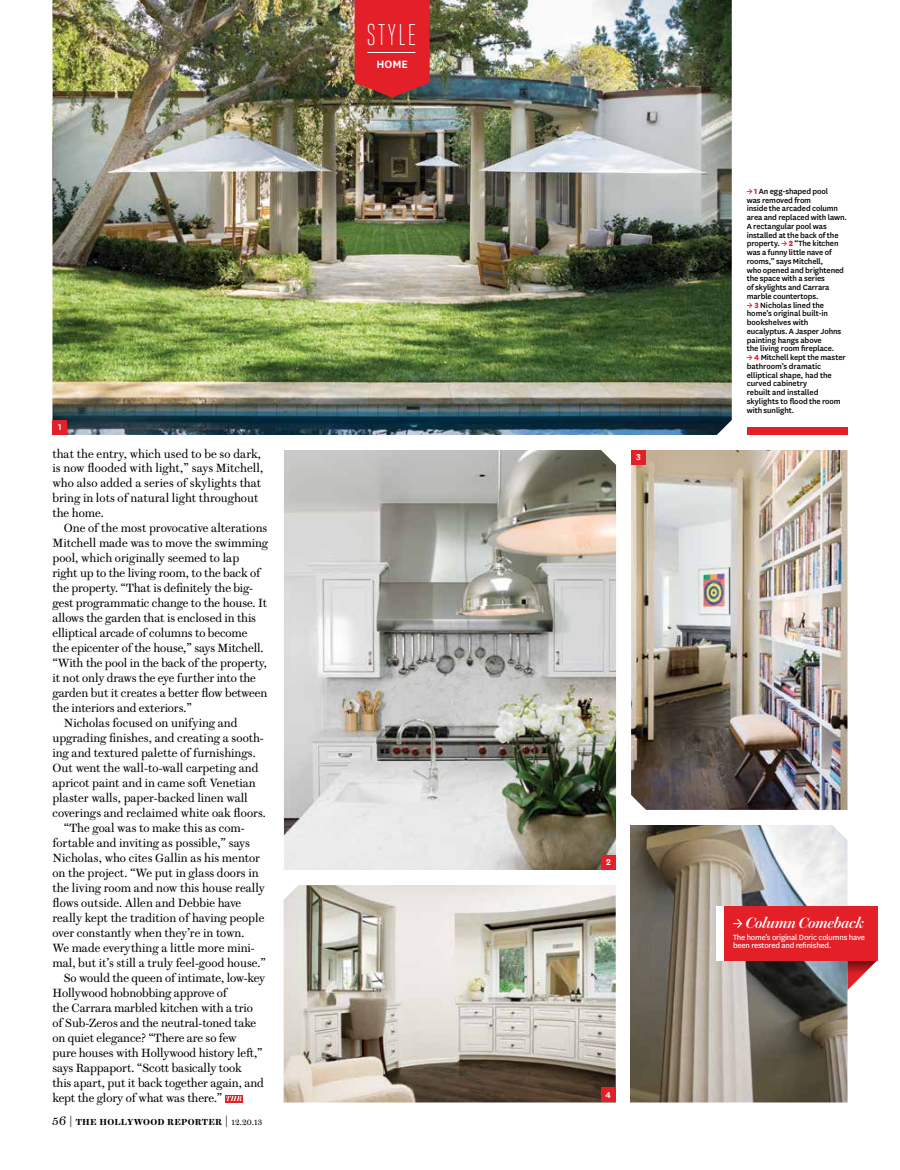
<style>
.page{position:relative;width:900px;height:1170px;background:#fff}
.page>*{position:absolute;margin:0;border:0;box-sizing:border-box;transform-origin:0 0}
.t1{font:300 30px "Heroic Condensed";letter-spacing:.055em;color:#fff}
.t2{font:italic 500 15px "Brunel Deck";letter-spacing:-.02em;color:#fff}
.t3{font:600 12.5px "National";color:#fff}
.t4{font:11.88px/15px "Brunel Text";letter-spacing:-.01em;color:#000}
.t5{font:600 10px "National";color:#fff}
.t6{font:500 8.75px/8.8px "National";letter-spacing:-.01em;color:#000}
.t7{font:8.75px/8.8px "National";letter-spacing:-.02em;color:#fff}
.t8{font:600 8.75px "Brunel Text";letter-spacing:.035em;color:#000}
.s1{font-weight:400;font-size:12.5px}
.s2{font-weight:400}
.s3{font-style:italic;color:#e31f27}
.s4{font-weight:800;color:#e31f27}
.s5{font-family:"National";font-weight:400;font-style:normal}
</style>
<div class="page">
<img style="left:284px;top:885px;width:332px;height:217px">
<img style="left:52px;top:0;width:680px;height:435px">
<div style="left:225px;top:1095px;width:18px;height:7px;background:#e31f27"></div>
<svg style="left:226px;top:1096px;width:16px;height:5px"></svg>
<svg style="left:355px;top:0;width:75px;height:98px;background:#d52329"></svg>
<hr style="left:367px;top:52px;width:48px;height:1px;background:#fff">
<img style="left:631px;top:450px;width:217px;height:360px">
<img style="left:630px;top:825px;width:218px;height:277px">
<img style="left:284px;top:450px;width:332px;height:420px">
<div style="left:747px;top:428px;width:101px;height:7px;background:#e31f27"></div>
<div style="left:52px;top:420px;width:16px;height:15px;background:#e31f27"></div>
<div style="left:631px;top:450px;width:15px;height:15px;background:#e31f27"></div>
<div style="left:601px;top:855px;width:15px;height:15px;background:#e31f27"></div>
<div style="left:601px;top:1088px;width:15px;height:14px;background:#e31f27"></div>
<svg style="left:848px;top:960px;width:30px;height:30px"></svg>
<div style="left:721px;top:906px;width:157px;height:54px;background:#e31f27"></div>
<div style="left:716px;top:906px;width:8px;height:54px;background:#fff"></div>
<h1 class="t1" style="left:367px;top:18px;width:51px">STYLE</h1>
<p class="t3" style="left:376px;top:55px;width:33px">HOME</p>
<p class="t5" style="left:58px;top:420px;width:5px">1</p>
<p class="t4" style="left:52px;top:446px;width:213px">that the entry, which used to be so dark, is now flooded with light,” says Mitchell, who also added a series of skylights that bring in lots of natural light throughout the home.</p>
<p class="t4" style="left:64px;top:521px;width:205px">One of the most provocative alterations</p>
<p class="t4" style="left:52px;top:536px;width:217px">Mitchell made was to move the swimming</p>
<p class="t4" style="left:52px;top:551px;width:188px">pool, which originally seemed to lap</p>
<p class="t4" style="left:52px;top:566px;width:210px">right up to the living room, to the back of</p>
<p class="t4" style="left:52px;top:581px;width:202px">the property. “That is definitely the big-</p>
<p class="t4" style="left:52px;top:596px;width:216px">gest programmatic change to the house. It</p>
<p class="t4" style="left:52px;top:611px;width:205px">allows the garden that is enclosed in this</p>
<p class="t4" style="left:52px;top:626px;width:196px">elliptical arcade of columns to become</p>
<p class="t4" style="left:52px;top:641px;width:213px">the epicenter of the house,” says Mitchell.</p>
<p class="t4" style="left:52px;top:656px;width:216px">“With the pool in the back of the property,</p>
<p class="t4" style="left:52px;top:671px;width:205px">it not only draws the eye further into the</p>
<p class="t4" style="left:52px;top:686px;width:216px">garden but it creates a better flow between</p>
<p class="t4" style="left:52px;top:701px;width:141px">the interiors and exteriors.”</p>
<p class="t4" style="left:64px;top:716px;width:175px">Nicholas focused on unifying and</p>
<p class="t4" style="left:52px;top:731px;width:213px">upgrading finishes, and creating a sooth-</p>
<p class="t4" style="left:52px;top:746px;width:205px">ing and textured palette of furnishings.</p>
<p class="t4" style="left:52px;top:761px;width:207px">Out went the wall-to-wall carpeting and</p>
<p class="t4" style="left:52px;top:776px;width:205px">apricot paint and in came soft Venetian</p>
<p class="t4" style="left:52px;top:791px;width:197px">plaster walls, paper-backed linen wall</p>
<p class="t4" style="left:52px;top:806px;width:215px">coverings and reclaimed white oak floors.</p>
<p class="t4" style="left:64px;top:821px;width:182px">“The goal was to make this as com-</p>
<p class="t4" style="left:52px;top:836px;width:199px">fortable and inviting as possible,” says</p>
<p class="t4" style="left:52px;top:851px;width:209px">Nicholas, who cites Gallin as his mentor</p>
<p class="t4" style="left:52px;top:866px;width:208px">on the project. “We put in glass doors in</p>
<p class="t4" style="left:52px;top:881px;width:214px">the living room and now this house really</p>
<p class="t4" style="left:52px;top:896px;width:190px">flows outside. Allen and Debbie have</p>
<p class="t4" style="left:52px;top:911px;width:213px">really kept the tradition of having people</p>
<p class="t4" style="left:52px;top:926px;width:194px">over constantly when they’re in town.</p>
<p class="t4" style="left:52px;top:941px;width:204px">We made everything a little more mini-</p>
<p class="t4" style="left:52px;top:956px;width:215px">mal, but it’s still a truly feel-good house.”</p>
<p class="t4" style="left:64px;top:971px;width:203px">So would the queen of intimate, low-key</p>
<p class="t4" style="left:52px;top:986px;width:176px">Hollywood hobnobbing approve of</p>
<p class="t4" style="left:52px;top:1001px;width:202px">the Carrara marbled kitchen with a trio</p>
<p class="t4" style="left:52px;top:1016px;width:205px">of Sub-Zeros and the neutral-toned take</p>
<p class="t4" style="left:52px;top:1031px;width:186px">on quiet elegance? “There are so few</p>
<p class="t4" style="left:52px;top:1046px;width:212px">pure houses with Hollywood history left,”</p>
<p class="t4" style="left:52px;top:1061px;width:191px">says Rappaport. “Scott basically took</p>
<p class="t4" style="left:52px;top:1076px;width:213px">this apart, put it back together again, and</p>
<p class="t4" style="left:52px;top:1091px;width:172px">kept the glory of what was there.”</p>
<p class="t8" style="left:52px;top:1117px;width:211px"><span class="s1">56 |</span> THE HOLLYWOOD REPORTER <span class="s1">|</span> <span class="s2">12.20.13</span></p>
<p class="t5" style="left:636px;top:450px;width:6px">3</p>
<p class="t6" style="left:747px;top:186px;width:102px"><span class="s3">→</span> <span class="s4">1</span> An egg-shaped pool<br>was removed from<br>inside the arcaded column area and replaced with lawn.<br>A rectangular pool was installed at the back of the property. <span class="s3">→</span> <span class="s4">2</span> “The kitchen was a funny little nave of rooms,” says Mitchell,<br>who opened and brightened the space with a series<br>of skylights and Carrara marble countertops.</p>
<p class="t6" style="left:747px;top:300px;width:96px"><span class="s3">→</span> <span class="s4">3</span> Nicholas lined the home’s original built-in bookshelves with eucalyptus. A Jasper Johns painting hangs above<br>the living room fireplace.</p>
<p class="t6" style="left:747px;top:352px;width:101px"><span class="s3">→</span> <span class="s4">4</span> Mitchell kept the master bathroom’s dramatic elliptical shape, had the curved cabinetry<br>rebuilt and installed skylights to flood the room with sunlight.</p>
<p class="t5" style="left:606px;top:855px;width:6px">2</p>
<p class="t5" style="left:606px;top:1088px;width:7px">4</p>
<p class="t2" style="left:733px;top:915px;width:132px"><span class="s5">→</span> Column Comeback</p>
<p class="t7" style="left:733px;top:932px;width:133px">The home’s original Doric columns have been restored and refinished.</p>
</div>
